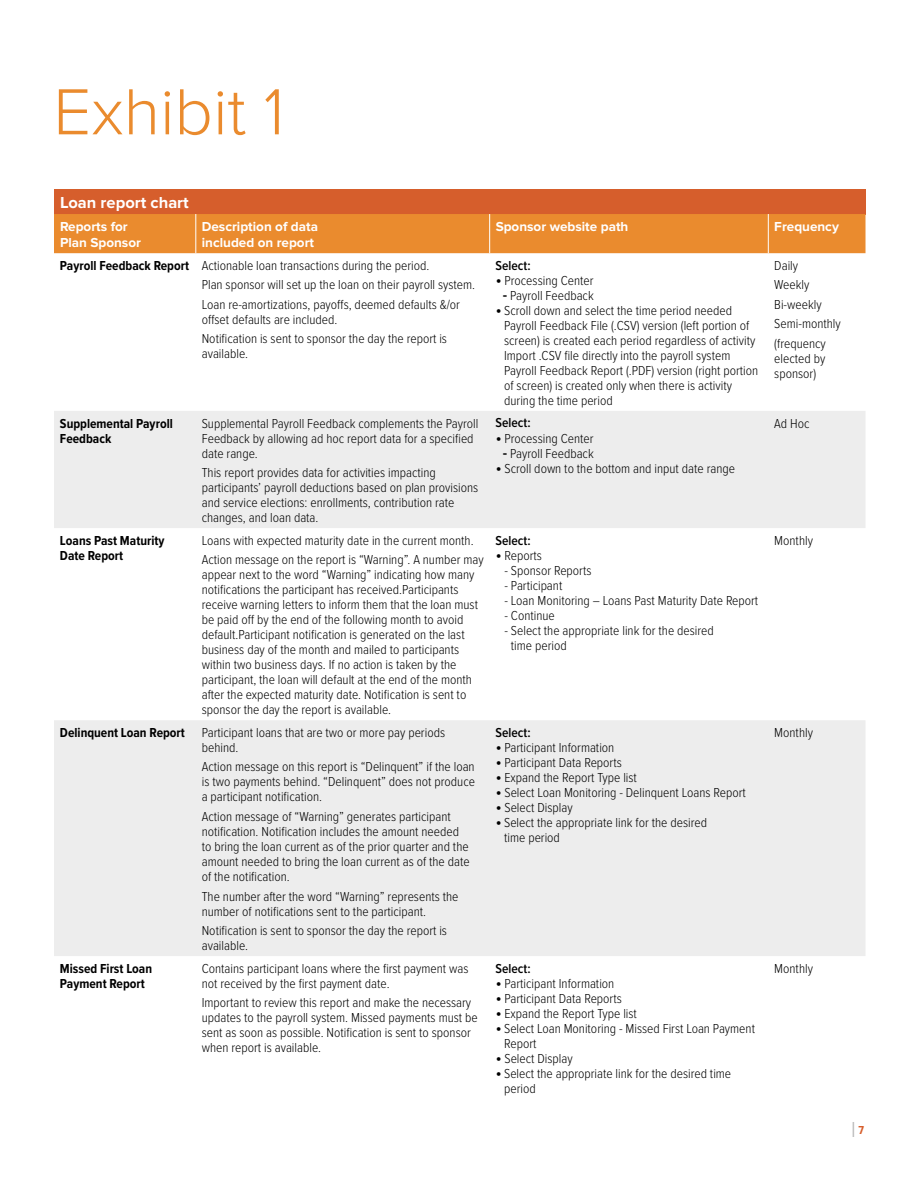
<style>
.page{position:relative;width:918px;height:1188px;background:#fff}
.page>*{position:absolute;margin:0;border:0;box-sizing:border-box;transform-origin:0 0}
.t1{font:300 67.5px "Proxima Nova";color:#ea8b2e}
.t2{font:300 22.5px "Proxima Nova Cond";color:#b8b8b8}
.t3{font:700 16.5px "Proxima Nova";color:#fff}
.t4{font:300 13.5px/15px "Proxima Nova Cond";color:#000}
.t5{font:700 13.5px/15px "Proxima Nova Cond";color:#000}
.t6{font:700 13.5px/16.5px "Proxima Nova";color:#fff}
.t7{font:600 13.5px "Proxima Nova Cond";color:#000}
.s1{font-weight:700}
.s2{font-weight:600;font-size:16.5px}
.s3{font-weight:700;font-size:12px;color:#d65e2c}
</style>
<div class="page">
<div style="left:54px;top:189px;width:812px;height:25px;background:#d65e2c"></div>
<div style="left:54px;top:214px;width:812px;height:39px;background:#ea8b2e"></div>
<svg style="left:54px;top:411px;width:811px;height:545px;fill:#ededed"></svg>
<hr style="left:195px;top:214px;width:1px;height:39px;background:#fff">
<hr style="left:489px;top:214px;width:1px;height:39px;background:#fff">
<hr style="left:768px;top:214px;width:1px;height:39px;background:#fff">
<h1 class="t1" style="left:53px;top:73px;width:233px">Exhibit 1</h1>
<p class="t3" style="left:60px;top:193px;width:130px">Loan report chart</p>
<p class="t6" style="left:60px;top:218px;width:83px">Reports for<br>Plan Sponsor</p>
<p class="t6" style="left:202px;top:218px;width:118px">Description of data included on report</p>
<p class="t6" style="left:496px;top:218px;width:134px">Sponsor website path</p>
<p class="t6" style="left:774px;top:218px;width:66px">Frequency</p>
<p class="t4" style="left:202px;top:256px;width:275px;line-height:19.5px;text-indent:-142px"><span class="s1">Payroll Feedback Report</span> Actionable loan transactions during the period.<br>Plan sponsor will set up the loan on their payroll system.<br>Loan re-amortizations, payoffs, deemed defaults &amp;/or</p>
<p class="t4" style="left:202px;top:310px;width:247px;line-height:19.5px">offset defaults are included.<br>Notification is sent to sponsor the day the report is</p>
<p class="t4" style="left:202px;top:347px;width:48px">available.</p>
<p class="t7" style="left:496px;top:257px;width:36px">Select:</p>
<p class="t4" style="left:496px;top:273px;width:99px"><span class="s2">•</span> Processing Center</p>
<p class="t4" style="left:503px;top:288px;width:93px"><span class="s2">-</span> Payroll Feedback</p>
<p class="t4" style="left:504px;top:303px;width:256px;text-indent:-8px"><span class="s2">•</span> Scroll down and select the time period needed Payroll Feedback File (.CSV) version (left portion of screen) is created each period regardless of activity Import .CSV file directly into the payroll system Payroll Feedback Report (.PDF) version (right portion of screen) is created only when there is activity during the time period</p>
<p class="t4" style="left:774px;top:256px;width:68px;line-height:19.5px">Daily<br>Weekly<br>Bi-weekly<br>Semi-monthly (frequency</p>
<p class="t4" style="left:774px;top:351px;width:53px">elected by sponsor)</p>
<p class="t5" style="left:60px;top:416px;width:114px">Supplemental Payroll<br>Feedback</p>
<p class="t4" style="left:202px;top:416px;width:278px">Supplemental Payroll Feedback complements the Payroll<br>Feedback by allowing ad hoc report data for a specified date range.</p>
<p class="t4" style="left:202px;top:465px;width:278px">This report provides data for activities impacting participants’ payroll deductions based on plan provisions and service elections: enrollments, contribution rate changes, and loan data.</p>
<p class="t5" style="left:60px;top:533px;width:106px">Loans Past Maturity<br>Date Report</p>
<p class="t4" style="left:202px;top:531px;width:283px;line-height:19.5px">Loans with expected maturity date in the current month.<br>Action message on the report is “Warning”. A number may</p>
<p class="t4" style="left:202px;top:568px;width:278px">appear next to the word “Warning” indicating how many notifications the participant has received.Participants receive warning letters to inform them that the loan must be paid off by the end of the following month to avoid default.Participant notification is generated on the last business day of the month and mailed to participants within two business days. If no action is taken by the participant, the loan will default at the end of the month after the expected maturity date. Notification is sent to sponsor the day the report is available.</p>
<p class="t4" style="left:202px;top:725px;width:245px;text-indent:-142px"><span class="s1">Delinquent Loan Report</span> Participant loans that are two or more pay periods behind.</p>
<p class="t4" style="left:202px;top:760px;width:275px;text-align:justify">Action message on this report is “Delinquent” if the loan is two payments behind. “Delinquent” does not produce a participant notification.</p>
<p class="t4" style="left:202px;top:809px;width:269px">Action message of “Warning” generates participant notification. Notification includes the amount needed to bring the loan current as of the prior quarter and the amount needed to bring the loan current as of the date of the notification.</p>
<p class="t4" style="left:202px;top:889px;width:258px">The number after the word “Warning” represents the number of notifications sent to the participant.</p>
<p class="t4" style="left:202px;top:923px;width:247px">Notification is sent to sponsor the day the report is available.</p>
<p class="t5" style="left:60px;top:961px;width:94px">Missed First Loan<br>Payment Report</p>
<p class="t4" style="left:202px;top:961px;width:268px">Contains participant loans where the first payment was not received by the first payment date.</p>
<p class="t4" style="left:202px;top:995px;width:277px">Important to review this report and make the necessary updates to the payroll system. Missed payments must be sent as soon as possible. Notification is sent to sponsor when report is available.</p>
<p class="t7" style="left:496px;top:415px;width:36px">Select:</p>
<p class="t4" style="left:496px;top:431px;width:99px"><span class="s2">•</span> Processing Center</p>
<p class="t4" style="left:503px;top:446px;width:93px"><span class="s2">-</span> Payroll Feedback</p>
<p class="t4" style="left:496px;top:461px;width:241px"><span class="s2">•</span> Scroll down to the bottom and input date range</p>
<p class="t7" style="left:496px;top:532px;width:36px">Select:</p>
<p class="t4" style="left:496px;top:548px;width:48px"><span class="s2">•</span> Reports</p>
<p class="t4" style="left:504px;top:563px;width:89px">- Sponsor Reports</p>
<p class="t4" style="left:504px;top:578px;width:59px">- Participant</p>
<p class="t4" style="left:504px;top:593px;width:255px">- Loan Monitoring – Loans Past Maturity Date Report</p>
<p class="t4" style="left:504px;top:608px;width:52px">- Continue</p>
<p class="t4" style="left:511px;top:623px;width:204px;text-indent:-7px">- Select the appropriate link for the desired time period</p>
<p class="t7" style="left:496px;top:724px;width:36px">Select:</p>
<p class="t4" style="left:496px;top:740px;width:120px"><span class="s2">•</span> Participant Information</p>
<p class="t4" style="left:496px;top:755px;width:128px"><span class="s2">•</span> Participant Data Reports</p>
<p class="t4" style="left:496px;top:770px;width:143px"><span class="s2">•</span> Expand the Report Type list</p>
<p class="t4" style="left:496px;top:785px;width:252px"><span class="s2">•</span> Select Loan Monitoring - Delinquent Loans Report</p>
<p class="t4" style="left:496px;top:800px;width:79px"><span class="s2">•</span> Select Display</p>
<p class="t4" style="left:504px;top:815px;width:204px;text-indent:-8px"><span class="s2">•</span> Select the appropriate link for the desired time period</p>
<p class="t7" style="left:496px;top:960px;width:36px">Select:</p>
<p class="t4" style="left:496px;top:976px;width:120px"><span class="s2">•</span> Participant Information</p>
<p class="t4" style="left:496px;top:991px;width:128px"><span class="s2">•</span> Participant Data Reports</p>
<p class="t4" style="left:496px;top:1006px;width:143px"><span class="s2">•</span> Expand the Report Type list</p>
<p class="t4" style="left:504px;top:1021px;width:252px;text-indent:-8px"><span class="s2">•</span> Select Loan Monitoring - Missed First Loan Payment<br>Report</p>
<p class="t4" style="left:496px;top:1051px;width:79px"><span class="s2">•</span> Select Display</p>
<p class="t4" style="left:504px;top:1066px;width:229px;text-indent:-8px"><span class="s2">•</span> Select the appropriate link for the desired time period</p>
<p class="t4" style="left:774px;top:416px;width:37px">Ad Hoc</p>
<p class="t4" style="left:774px;top:533px;width:40px">Monthly</p>
<p class="t4" style="left:774px;top:725px;width:40px">Monthly</p>
<p class="t4" style="left:774px;top:961px;width:40px">Monthly</p>
<h2 class="t2" style="left:851px;top:1116px;width:14px">I<span class="s3">7</span></h2>
</div>
